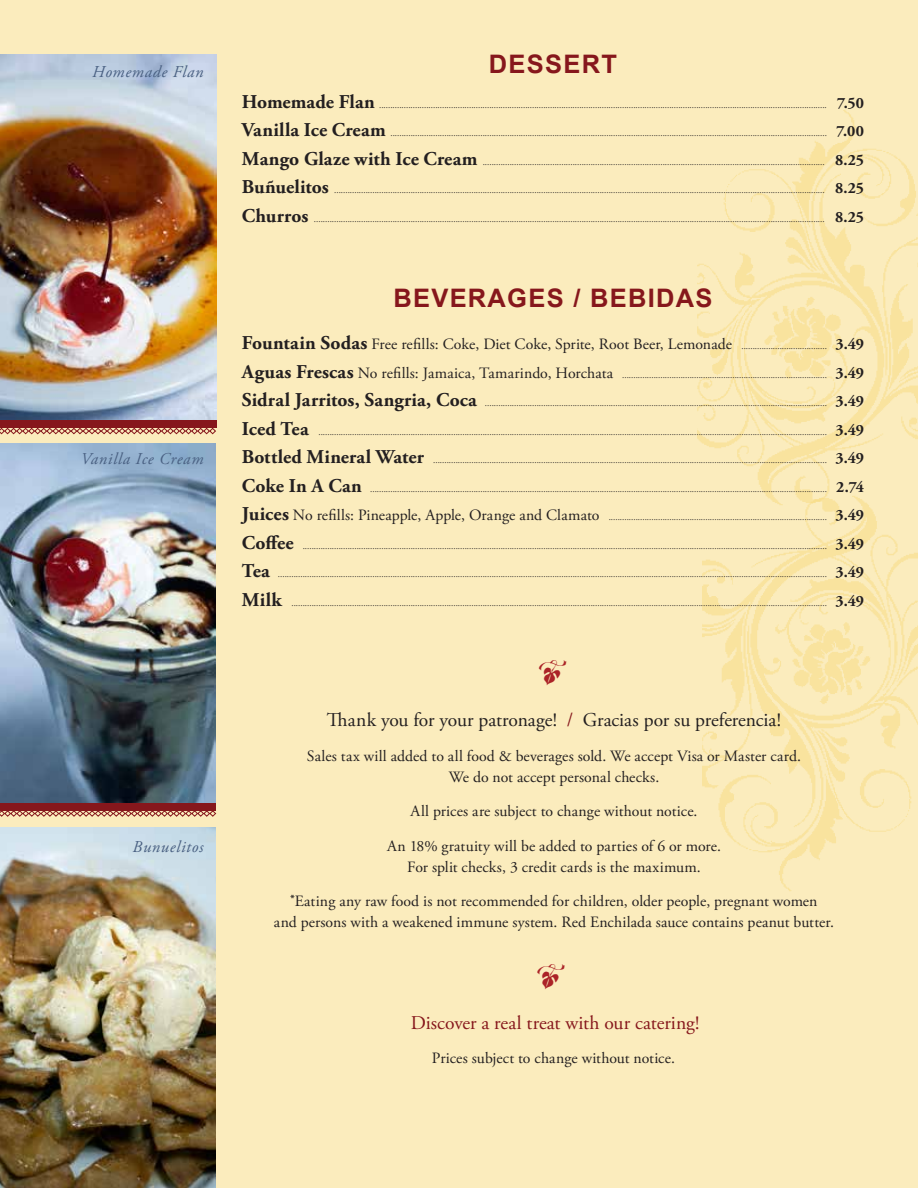
<style>
.page{position:relative;width:918px;height:1188px;background:#fbecbd}
.page>*{position:absolute;margin:0;border:0;box-sizing:border-box;transform-origin:0 0}
.t1{font:700 25.5px "Arial";letter-spacing:.05em;color:#86171c}
.t2{font:19.5px "Adobe Garamond Pro";letter-spacing:-.005em;color:#231f20}
.t3{font:19.5px "Adobe Garamond Pro";color:#86171c}
.t4{font:italic 16.5px "Adobe Garamond Pro";letter-spacing:.045em;color:#496082}
.t5{font:15.75px/34.5px "Adobe Garamond Pro";letter-spacing:.005em;color:#231f20;text-align:center}
.t6{font:9px "Adobe Garamond Pro";color:#231f20}
.s1{font-weight:700;font-size:19.5px}
.s2{font-weight:700;font-size:15.75px}
.s3{font-size:9px}
.s4{font-weight:700}
.s5{font-size:15.75px}
.s6{color:#86171c}
</style>
<div class="page">
<img style="left:698px;top:110px;width:220px;height:362px">
<img style="left:702px;top:472px;width:216px;height:419px">
<img style="left:0;top:54px;width:217px;height:366px">
<img style="left:0;top:443px;width:216px;height:360px">
<img style="left:0;top:827px;width:215px;height:361px">
<div style="left:0;top:420px;width:217px;height:8px;background:#86171c"></div>
<svg style="left:0;top:428px;width:216px;height:6px"></svg>
<div style="left:0;top:803px;width:216px;height:8px;background:#86171c"></div>
<svg style="left:0;top:811px;width:216px;height:6px"></svg>
<h3 class="t4" style="left:92px;top:62px;width:113px">Homemade Flan</h3>
<h3 class="t4" style="left:81px;top:449px;width:124px">Vanilla Ice Cream</h3>
<h1 class="t1" style="left:489px;top:47px;width:130px">DESSERT</h1>
<p class="t6" style="left:242px;top:100px;width:624px"><span class="s1">Homemade Flan</span> ....................................................................................................................................................................................................... <span class="s2">7.50</span></p>
<p class="t6" style="left:242px;top:128px;width:624px"><span class="s1">Vanilla Ice Cream</span> .................................................................................................................................................................................................. <span class="s2">7.00</span></p>
<p class="t6" style="left:242px;top:157px;width:624px"><span class="s1">Mango Glaze with Ice Cream</span> ........................................................................................................................................................ <span class="s2">8.25</span></p>
<p class="t6" style="left:242px;top:185px;width:624px"><span class="s1">Buñuelitos</span> .......................................................................................................................................................................................................................... <span class="s2">8.25</span></p>
<p class="t6" style="left:242px;top:214px;width:624px"><span class="s1">Churros</span> ................................................................................................................................................................................................................................... <span class="s2">8.25</span></p>
<h1 class="t1" style="left:393px;top:282px;width:321px">BEVERAGES / BEBIDAS</h1>
<h3 class="t5" style="left:242px;top:328px;width:624px"><span class="s1">Fountain Sodas</span> Free refills: Coke, Diet Coke, Sprite, Root Beer, Lemonade <span class="s3">......................................</span> <span class="s4">3.49</span></h3>
<p class="t6" style="left:242px;top:370px;width:624px"><span class="s1">Aguas Frescas</span> <span class="s5">No refills: Jamaica, Tamarindo, Horchata</span> ........................................................................................... <span class="s2">3.49</span></p>
<p class="t6" style="left:242px;top:398px;width:624px"><span class="s1">Sidral Jarritos, Sangria, Coca</span> ........................................................................................................................................................ <span class="s2">3.49</span></p>
<p class="t6" style="left:242px;top:427px;width:624px"><span class="s1">Iced Tea</span> .................................................................................................................................................................................................................................. <span class="s2">3.49</span></p>
<p class="t6" style="left:242px;top:455px;width:624px"><span class="s1">Bottled Mineral Water</span> ............................................................................................................................................................................... <span class="s2">3.49</span></p>
<p class="t6" style="left:242px;top:484px;width:624px"><span class="s1">Coke In A Can</span> ........................................................................................................................................................................................................... <span class="s2">2.74</span></p>
<p class="t6" style="left:242px;top:512px;width:624px"><span class="s1">Juices</span> <span class="s5">No refills: Pineapple, Apple, Orange and Clamato</span> ................................................................................................. <span class="s2">3.49</span></p>
<p class="t6" style="left:242px;top:541px;width:624px"><span class="s1">Coffee</span> ......................................................................................................................................................................................................................................... <span class="s2">3.49</span></p>
<p class="t6" style="left:242px;top:569px;width:624px"><span class="s1">Tea</span> .................................................................................................................................................................................................................................................... <span class="s2">3.49</span></p>
<p class="t6" style="left:242px;top:598px;width:624px"><span class="s1">Milk</span> .............................................................................................................................................................................................................................................. <span class="s2">3.49</span></p>
<h3 class="t4" style="left:133px;top:837px;width:72px">Bunuelitos</h3>
<h2 class="t2" style="left:327px;top:708px;width:456px">Thank you for your patronage! <span class="s6">/</span> Gracias por su preferencia!</h2>
<h3 class="t5" style="left:307px;top:746px;width:496px;line-height:21px">Sales tax will added to all food &amp; beverages sold. We accept Visa or Master card.<br>We do not accept personal checks.</h3>
<h3 class="t5" style="left:387px;top:795px;width:335px">All prices are subject to change without notice.<br>An 18% gratuity will be added to parties of 6 or more.</h3>
<h3 class="t5" style="left:291px;top:850px;width:528px">For split checks, 3 credit cards is the maximum.<br><sup>*</sup>Eating any raw food is not recommended for children, older people, pregnant women</h3>
<h3 class="t5" style="left:274px;top:906px;width:562px">and persons with a weakened immune system. Red Enchilada sauce contains peanut butter.</h3>
<h2 class="t3" style="left:411px;top:1011px;width:290px">Discover a real treat with our catering!</h2>
<h3 class="t5" style="left:432px;top:1041px;width:245px">Prices subject to change without notice.</h3>
</div>
